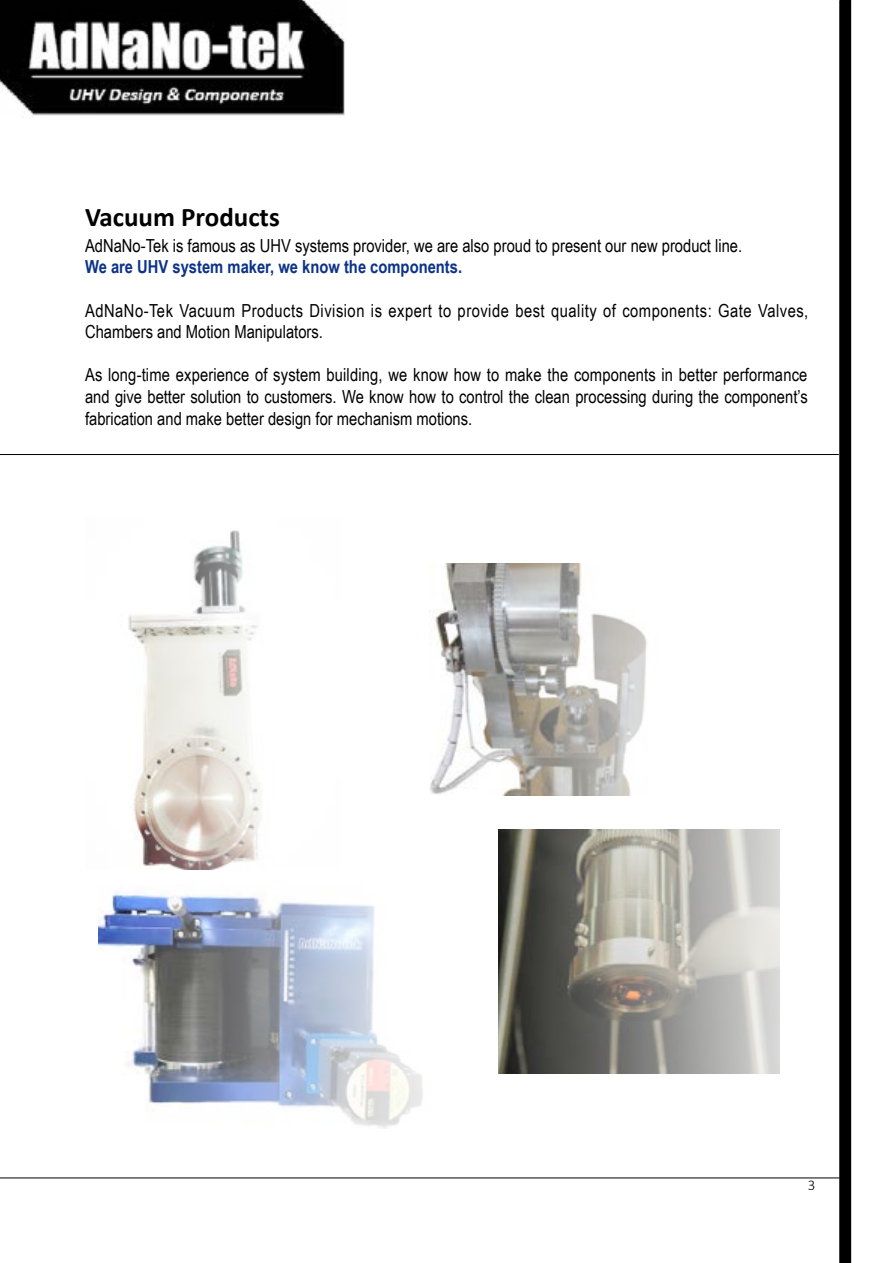
<style>
.page{position:relative;width:893px;height:1263px;background:#fff}
.page>*{position:absolute;margin:0;border:0;box-sizing:border-box;transform-origin:0 0}
.t1{font:700 27px "Calibri";color:#000}
.t2{font:18px/21.6px "Arial Narrow";color:#000;text-align:justify}
.t3{font:18px/21.6px "Arial Narrow";letter-spacing:.025em;color:#000}
.t4{font:700 18px "Arial Narrow";color:#0c3388}
.t5{font:300 15px "Calibri";color:#000}
</style>
<div class="page">
<img style="left:430px;top:563px;width:217px;height:233px">
<img style="left:99px;top:884px;width:324px;height:244px">
<img style="left:499px;top:829px;width:281px;height:244px">
<img style="left:128px;top:530px;width:133px;height:340px">
<svg style="left:839px;top:0;width:12px;height:1263px;background:#101010"></svg>
<hr style="left:0;top:1178px;width:839px;height:1px;background:#000">
<hr style="left:0;top:454px;width:839px;height:1px;background:#000">
<img style="left:0;top:0;width:345px;height:116px">
<h1 class="t1" style="left:85px;top:198px;width:196px">Vacuum Products</h1>
<p class="t2" style="left:85px;top:234px;width:659px">AdNaNo-Tek is famous as UHV systems provider, we are also proud to present our new product line.</p>
<p class="t4" style="left:85px;top:253px;width:379px">We are UHV system maker, we know the components.</p>
<p class="t3" style="left:85px;top:299px;width:725px">AdNaNo-Tek Vacuum Products Division is expert to provide best quality of components: Gate Valves,<br>Chambers and Motion Manipulators.</p>
<p class="t2" style="left:85px;top:363px;width:724px">As long-time experience of system building, we know how to make the components in better performance and give better solution to customers. We know how to control the clean processing during the component’s fabrication and make better design for mechanism motions.</p>
<p class="t5" style="left:808px;top:1176px;width:9px">3</p>
</div>
